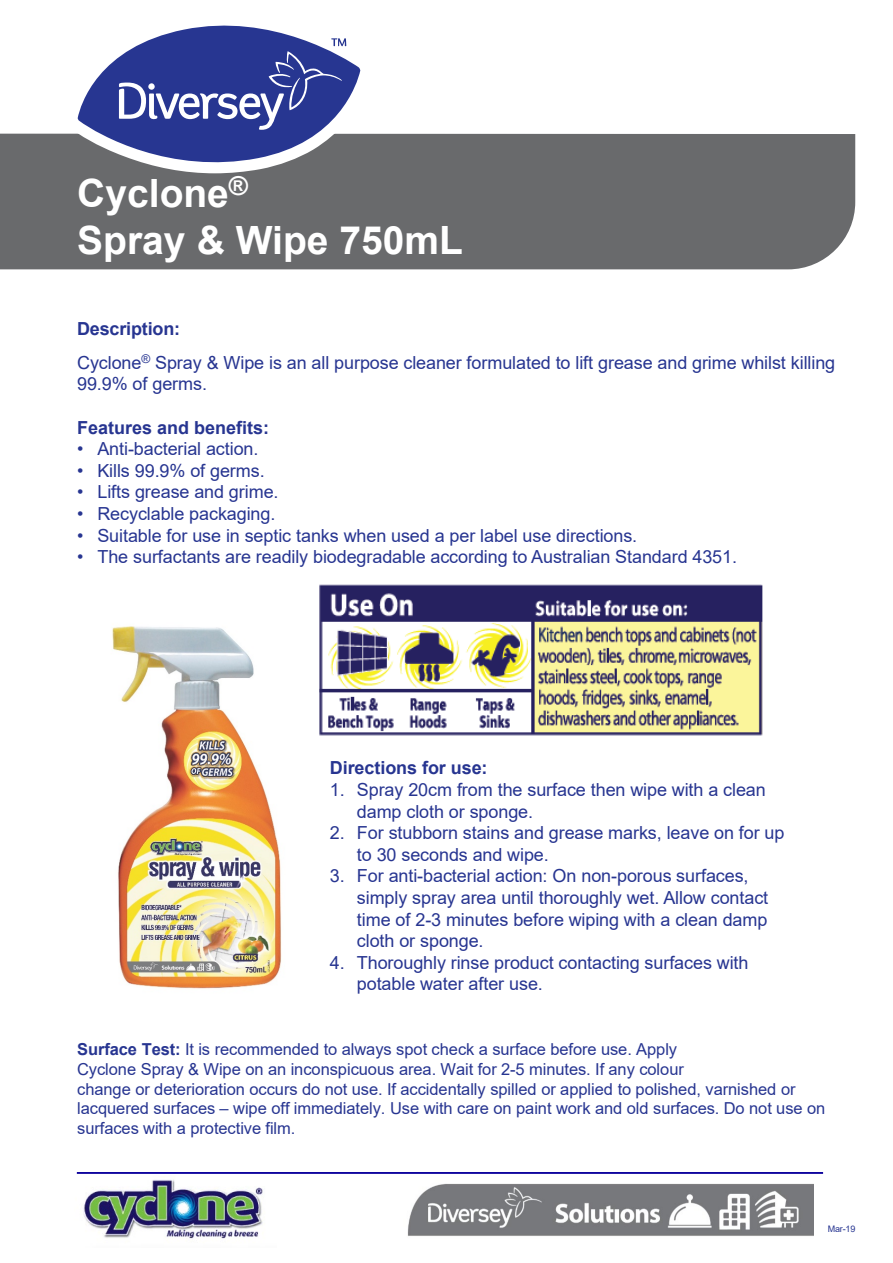
<style>
.page{position:relative;width:893px;height:1263px;background:#fff}
.page>*{position:absolute;margin:0;border:0;box-sizing:border-box;transform-origin:0 0}
.t1{font:700 39px/46.8px "Arial";color:#fff}
.t2{font:18px/21.6px "Arial";letter-spacing:-.005em;color:#273591}
.t3{font:700 18px "Arial";letter-spacing:-.005em;color:#273591}
.t4{font:16.5px/19.8px "Arial";letter-spacing:-.005em;color:#273591}
.t5{font:9px "Arial";color:#273591}
.s1{font-weight:700}
</style>
<div class="page">
<div style="left:0;top:134px;width:855px;height:135px;background:#696a6c"></div>
<svg style="left:360px;top:69px;width:15px;height:104px"></svg>
<svg style="left:155px;top:25px;width:205px;height:150px"></svg>
<svg style="left:35px;top:38px;width:311px;height:232px"></svg>
<img style="left:112px;top:626px;width:170px;height:363px">
<img style="left:407px;top:1183px;width:406px;height:53px">
<img style="left:83px;top:1180px;width:180px;height:59px">
<hr style="left:77px;top:1172px;width:746px;height:2px;background:#0f059e">
<img style="left:319px;top:584px;width:444px;height:152px">
<h1 class="t1" style="left:77px;top:170px;width:387px">Cyclone<sup>®<br></sup>Spray &amp; Wipe 750mL</h1>
<p class="t3" style="left:77px;top:316px;width:105px">Description:</p>
<p class="t2" style="left:77px;top:352px;width:759px">Cyclone<sup>®</sup> Spray &amp; Wipe is an all purpose cleaner formulated to lift grease and grime whilst killing<br>99.9% of germs.</p>
<p class="t3" style="left:77px;top:415px;width:194px">Features and benefits:</p>
<p class="t2" style="left:77px;top:438px;width:183px">• Anti-bacterial action.</p>
<p class="t2" style="left:77px;top:460px;width:189px">• Kills 99.9% of germs.</p>
<p class="t2" style="left:77px;top:481px;width:203px">• Lifts grease and grime.</p>
<p class="t2" style="left:77px;top:503px;width:200px">• Recyclable packaging.</p>
<p class="t2" style="left:77px;top:524px;width:561px">• Suitable for use in septic tanks when used a per label use directions.</p>
<p class="t2" style="left:77px;top:546px;width:661px">• The surfactants are readily biodegradable according to Australian Standard 4351.</p>
<p class="t3" style="left:330px;top:755px;width:159px">Directions for use:</p>
<p class="t2" style="left:357px;top:779px;width:410px;text-indent:-27px">1. Spray 20cm from the surface then wipe with a clean damp cloth or sponge.</p>
<p class="t2" style="left:357px;top:822px;width:429px;text-indent:-27px">2. For stubborn stains and grease marks, leave on for up to 30 seconds and wipe.</p>
<p class="t2" style="left:357px;top:865px;width:413px;text-indent:-27px">3. For anti-bacterial action: On non-porous surfaces, simply spray area until thoroughly wet. Allow contact time of 2-3 minutes before wiping with a clean damp cloth or sponge.</p>
<p class="t2" style="left:357px;top:951px;width:393px;text-indent:-27px">4. Thoroughly rinse product contacting surfaces with potable water after use.</p>
<p class="t4" style="left:77px;top:1039px;width:601px"><span class="s1">Surface Test:</span> It is recommended to always spot check a surface before use. Apply</p>
<p class="t4" style="left:77px;top:1059px;width:608px">Cyclone Spray &amp; Wipe on an inconspicuous area. Wait for 2-5 minutes. If any colour</p>
<p class="t4" style="left:77px;top:1079px;width:749px">change or deterioration occurs do not use. If accidentally spilled or applied to polished, varnished or lacquered surfaces – wipe off immediately. Use with care on paint work and old surfaces. Do not use on surfaces with a protective film.</p>
<p class="t5" style="left:827px;top:1223px;width:29px">Mar-19</p>
</div>
